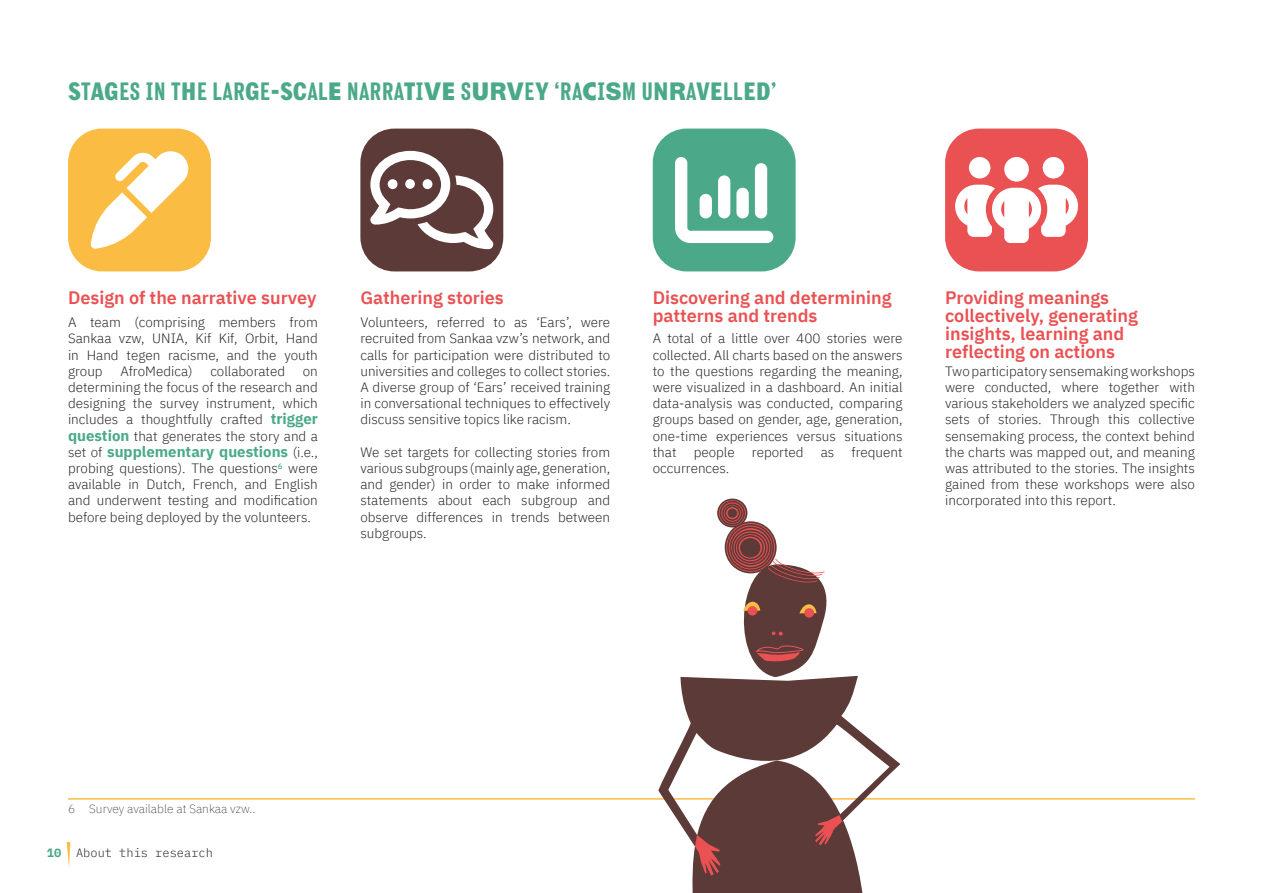
<style>
.page{position:relative;width:1263px;height:893px;background:#fff}
.page>*{position:absolute;margin:0;border:0;box-sizing:border-box;transform-origin:0 0}
.t1{font:27px "Local Gothic";color:#4ba98a}
.t2{font:600 18px/18px "IBM Plex Sans";color:#ea5153}
.t3{font:700 15px "IBM Plex Sans";color:#4ba98a}
.t4{font:300 13.5px/16.2px "IBM Plex Sans";color:#282827;text-align:justify}
.t5{font:200 12px "IBM Plex Sans";color:#282827}
.t6{font:300 12px "IBM Plex Mono";color:#282827}
.s1{font-weight:700;font-size:15px;color:#4ba98a}
.s2{font-weight:300;font-size:13.5px;color:#282827}
.s3{font-weight:700;color:#4ba98a}
</style>
<div class="page">
<hr style="left:68px;top:798px;width:1127px;height:2px;background:#fbbc43">
<div style="left:68px;top:129px;width:143px;height:142px;background:#fbbc43;border-radius:34px"></div>
<svg style="left:91px;top:151px;width:97px;height:98px"></svg>
<div style="left:360px;top:129px;width:143px;height:142px;background:#5c3a38;border-radius:34px"></div>
<svg style="left:370px;top:151px;width:123px;height:98px"></svg>
<div style="left:653px;top:129px;width:143px;height:142px;background:#4ba98a;border-radius:34px"></div>
<svg style="left:675px;top:157px;width:98px;height:86px"></svg>
<div style="left:945px;top:129px;width:143px;height:142px;background:#ea5153;border-radius:34px"></div>
<svg style="left:955px;top:157px;width:123px;height:86px"></svg>
<svg style="left:655px;top:499px;width:244px;height:394px"></svg>
<svg style="left:67px;top:842px;width:3px;height:25px"></svg>
<h1 class="t1" style="left:68px;top:76px;width:710px">STAGES IN THE LARGE-SCALE NARRATIVE SURVEY ‘RACISM UNRAVELLED’</h1>
<h2 class="t2" style="left:68px;top:287px;width:250px">Design of the narrative survey</h2>
<p class="t4" style="left:68px;top:313px;width:251px">A team (comprising members from Sankaa vzw, UNIA, Kif Kif, Orbit, Hand in Hand tegen racisme, and the youth group</p>
<p class="t4" style="left:120px;top:362px;width:74px">AfroMedica)</p>
<p class="t4" style="left:210px;top:362px;width:76px">collaborated</p>
<p class="t4" style="left:68px;top:362px;width:251px;text-indent:235px">on determining the focus of the research and designing the survey instrument, which includes a thoughtfully crafted <span class="s1">trigger question</span> that generates the story and a</p>
<p class="t3" style="left:68px;top:440px;width:251px"><span class="s2">set of</span> supplementary questions <span class="s2">(i.e.,</span></p>
<p class="t4" style="left:68px;top:459px;width:251px">probing questions). The questions<sup>6</sup> were available in Dutch, French, and English and underwent testing and modification before being deployed by the volunteers.</p>
<h2 class="t2" style="left:360px;top:287px;width:145px">Gathering stories</h2>
<p class="t4" style="left:360px;top:313px;width:251px">Volunteers, referred to as ‘Ears’, were recruited from Sankaa vzw’s network, and calls for participation were distributed to universities and colleges to collect stories.<br>A diverse group of ‘Ears’ received training in conversational techniques to effectively discuss sensitive topics like racism.</p>
<p class="t4" style="left:360px;top:443px;width:251px">We set targets for collecting stories from various subgroups (mainly age, generation, and gender) in order to make informed statements about each subgroup and observe differences in trends between subgroups.</p>
<h2 class="t2" style="left:653px;top:287px;width:240px">Discovering and determining patterns and trends</h2>
<p class="t4" style="left:653px;top:329px;width:251px">A total of a little over 400 stories were collected. All charts based on the answers to the questions regarding the meaning, were visualized in a dashboard. An initial data-analysis was conducted, comparing groups based on gender, age, generation, one-time experiences versus situations that</p>
<p class="t4" style="left:694px;top:443px;width:43px">people</p>
<p class="t4" style="left:752px;top:443px;width:53px">reported</p>
<p class="t4" style="left:821px;top:443px;width:15px">as</p>
<p class="t4" style="left:851px;top:443px;width:53px">frequent</p>
<p class="t4" style="left:653px;top:459px;width:78px">occurrences.</p>
<h2 class="t2" style="left:945px;top:287px;width:194px">Providing meanings collectively, generating insights, learning and reflecting on actions</h2>
<p class="t4" style="left:945px;top:362px;width:251px">Two participatory sensemaking workshops were conducted, where together with various stakeholders we analyzed specific sets of stories. Through this collective sensemaking process, the context behind the charts was mapped out, and meaning was attributed to the stories. The insights gained from these workshops were also incorporated into this report.</p>
<p class="t5" style="left:68px;top:800px;width:189px">6 Survey available at Sankaa vzw..</p>
<p class="t6" style="left:47px;top:844px;width:168px"><span class="s3">10</span> About this research</p>
</div>
